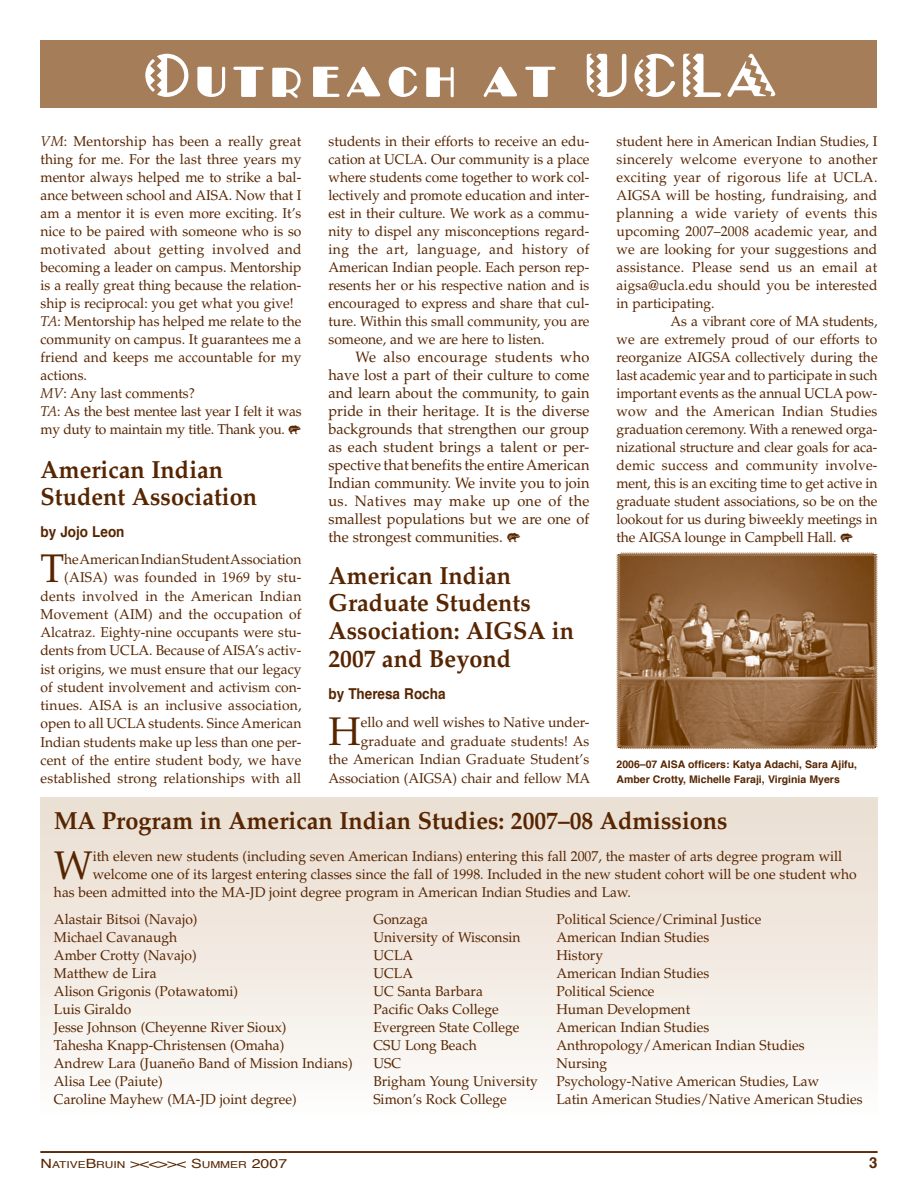
<style>
.page{position:relative;width:918px;height:1188px;background:#fff}
.page>*{position:absolute;margin:0;border:0;box-sizing:border-box;transform-origin:0 0}
.t1{font:54px "Dakota";letter-spacing:.1em;color:#fff}
.t2{font:39.9px "Palatino";color:#572500}
.t3{font:700 24.75px/27.8px "Palatino";color:#572500;scale:.95 1}
.t4{font:15px/18px "Palatino";color:#572500;text-align:justify}
.t5{font:700 15px "Helvetica";color:#572500;scale:.9 1}
.t6{font:700 15px "Helvetica";color:#572500}
.t7{font:14.25px/18px "Palatino";color:#572500;text-align:justify}
.t8{font:700 10.5px/15px "Helvetica";color:#572500}
.t9{font:9.6px "Helvetica";color:#572500;scale:1.25 1}
.s1{font-style:italic}
.s2{font-family:"Artifact One"}
.s3{font-size:12.75px}
</style>
<div class="page">
<hr style="left:40px;top:1151px;width:838px;height:2px;background:#572500">
<div style="left:40px;top:40px;width:838px;height:68px;background:#a67d59"></div>
<div style="left:40px;top:798px;width:838px;height:322px;background:linear-gradient(to bottom,#e9dccf,#fdfcfa)"></div>
<svg style="left:616px;top:552px;width:262px;height:197px;background:#946841"></svg>
<h1 class="t1" style="left:143px;top:46px;width:634px">Outreach at UCLA</h1>
<p class="t7" style="left:41px;top:132px;width:263px;text-align:left"><span class="s1">VM</span>: Mentorship has been a really great thing for me. For the last three years my mentor always helped me to strike a bal&shy;ance between school and AISA. Now that I am a mentor it is even more exciting. It’s nice to be paired with someone who is so motivated about getting involved and becoming a leader on campus. Mentorship is a really great thing because the relation&shy;ship is reciprocal: you get what you give!<br><span class="s1">TA</span>: Mentorship has helped me relate to the community on campus. It guarantees me a friend and keeps me accountable for my actions.<br><span class="s1">MV</span>: Any last comments?<br><span class="s1">TA</span>: As the best mentee last year I felt it was my duty to maintain my title. Thank you. <span class="s2">b</span></p>
<p class="t7" style="left:328px;top:132px;width:263px">students in their efforts to receive an edu&shy;cation at UCLA. Our community is a place where students come together to work col&shy;lectively and promote education and inter&shy;est in their culture. We work as a commu&shy;nity to dispel any misconceptions regard&shy;ing the art, language, and history of American Indian people. Each person rep&shy;resents her or his respective nation and is encouraged to express and share that cul&shy;ture. Within this small community, you are someone, and we are here to listen.</p>
<p class="t4" style="left:328px;top:348px;width:263px;text-indent:27px">We also encourage students who have lost a part of their culture to come and learn about the community, to gain pride in their heritage. It is the diverse backgrounds that strengthen our group as each student brings a talent or per&shy;spective that benefits the entire American Indian community. We invite you to join us. Natives may make up one of the smallest populations but we are one of the strongest communities. <span class="s2">b</span></p>
<h3 class="t3" style="left:328px;top:562px;width:260px">American Indian<br>Graduate Students<br>Association: AIGSA in<br>2007 and Beyond</h3>
<p class="t5" style="left:328px;top:680px;width:132px">by Theresa Rocha</p>
<h2 class="t2" style="left:328px;top:708px;width:34px">H</h2>
<h3 class="t3" style="left:40px;top:456px;width:230px;line-height:27.3px">American Indian<br>Student Association</h3>
<p class="t5" style="left:40px;top:518px;width:95px">by Jojo Leon</p>
<h2 class="t2" style="left:40px;top:545px;width:25px">T</h2>
<p class="t7" style="left:41px;top:550px;width:263px;text-align:right">he American Indian Student Association (AISA) was founded in 1969 by stu&shy;dents involved in the American Indian Movement (AIM) and the occupation of Alcatraz. Eighty-nine occupants were stu&shy;dents from UCLA. Because of AISA’s activ&shy;ist origins, we must ensure that our legacy of student involvement and activism con&shy;tinues. AISA is an inclusive association, open to all UCLA students. Since American Indian students make up less than one per&shy;cent of the entire student body, we have established strong relationships with all</p>
<p class="t7" style="left:329px;top:713px;width:263px;line-height:18.8px;text-align:right">ello and well wishes to Native under&shy;graduate and graduate students! As<br>the American Indian Graduate Student’s Association (AIGSA) chair and fellow MA</p>
<p class="t7" style="left:616px;top:132px;width:263px">student here in American Indian Studies, I sincerely welcome everyone to another exciting year of rigorous life at UCLA.<br>AIGSA will be hosting, fundraising, and planning a wide variety of events this upcoming 2007–2008 academic year, and we are looking for your suggestions and assistance. Please send us an email at aigsa@ucla.edu should you be interested in participating.</p>
<p class="t7" style="left:616px;top:312px;width:263px;text-indent:54px">As a vibrant core of MA students, we are extremely proud of our efforts to reorganize AIGSA collectively during the last academic year and to participate in such important events as the annual UCLA pow&shy;wow and the American Indian Studies graduation ceremony. With a renewed orga&shy;nizational structure and clear goals for aca&shy;demic success and community involve&shy;ment, this is an exciting time to get active in graduate student associations, so be on the lookout for us during biweekly meetings in the AIGSA lounge in Campbell Hall. <span class="s2">b</span></p>
<p class="t8" style="left:616px;top:756px;width:242px">2006–07 AISA officers: Katya Adachi, Sara Ajifu,<br>Amber Crotty, Michelle Faraji, Virginia Myers</p>
<h3 class="t3" style="left:54px;top:807px;width:711px">MA Program in American Indian Studies: 2007–08 Admissions</h3>
<h2 class="t2" style="left:54px;top:842px;width:40px">W</h2>
<p class="t7" style="left:93px;top:847px;width:751px">ith eleven new students (including seven American Indians) entering this fall 2007, the master of arts degree program will</p>
<p class="t7" style="left:93px;top:865px;width:766px">welcome one of its largest entering classes since the fall of 1998. Included in the new student cohort will be one student who</p>
<p class="t7" style="left:54px;top:883px;width:578px">has been admitted into the MA-JD joint degree program in American Indian Studies and Law.</p>
<p class="t7" style="left:54px;top:910px;width:145px">Alastair Bitsoi (Navajo)</p>
<p class="t7" style="left:373px;top:910px;width:56px">Gonzaga</p>
<p class="t7" style="left:556px;top:910px;width:206px">Political Science/Criminal Justice</p>
<p class="t7" style="left:54px;top:928px;width:125px">Michael Cavanaugh</p>
<p class="t7" style="left:373px;top:928px;width:149px">University of Wisconsin</p>
<p class="t7" style="left:556px;top:928px;width:154px">American Indian Studies</p>
<p class="t7" style="left:54px;top:946px;width:144px">Amber Crotty (Navajo)</p>
<p class="t7" style="left:373px;top:946px;width:41px">UCLA</p>
<p class="t7" style="left:556px;top:946px;width:48px">History</p>
<p class="t7" style="left:54px;top:964px;width:104px">Matthew de Lira</p>
<p class="t7" style="left:373px;top:964px;width:41px">UCLA</p>
<p class="t7" style="left:556px;top:964px;width:154px">American Indian Studies</p>
<p class="t7" style="left:54px;top:982px;width:186px">Alison Grigonis (Potawatomi)</p>
<p class="t7" style="left:373px;top:982px;width:111px">UC Santa Barbara</p>
<p class="t7" style="left:556px;top:982px;width:100px">Political Science</p>
<p class="t7" style="left:54px;top:1000px;width:79px">Luis Giraldo</p>
<p class="t7" style="left:373px;top:1000px;width:127px">Pacific Oaks College</p>
<p class="t7" style="left:556px;top:1000px;width:135px">Human Development</p>
<p class="t7" style="left:54px;top:1018px;width:234px">Jesse Johnson (Cheyenne River Sioux)</p>
<p class="t7" style="left:373px;top:1018px;width:147px">Evergreen State College</p>
<p class="t7" style="left:556px;top:1018px;width:154px">American Indian Studies</p>
<p class="t7" style="left:54px;top:1036px;width:232px">Tahesha Knapp-Christensen (Omaha)</p>
<p class="t7" style="left:373px;top:1036px;width:105px">CSU Long Beach</p>
<p class="t7" style="left:556px;top:1036px;width:250px">Anthropology/American Indian Studies</p>
<p class="t7" style="left:54px;top:1054px;width:300px">Andrew Lara (Juaneño Band of Mission Indians)</p>
<p class="t7" style="left:373px;top:1054px;width:29px">USC</p>
<p class="t7" style="left:556px;top:1054px;width:52px">Nursing</p>
<p class="t7" style="left:54px;top:1072px;width:110px">Alisa Lee (Paiute)</p>
<p class="t7" style="left:373px;top:1072px;width:166px">Brigham Young University</p>
<p class="t7" style="left:556px;top:1072px;width:264px">Psychology-Native American Studies, Law</p>
<p class="t7" style="left:54px;top:1090px;width:244px">Caroline Mayhew (MA-JD joint degree)</p>
<p class="t7" style="left:373px;top:1090px;width:135px">Simon’s Rock College</p>
<p class="t7" style="left:556px;top:1090px;width:308px">Latin American Studies/Native American Studies</p>
<p class="t9" style="left:40px;top:1157px;width:199px"><span class="s3">N</span>ATIVE<span class="s3">B</span>RUIN <span class="s3">&gt;&lt;&lt;&gt;&gt;&lt; S</span>UMMER <span class="s3">2007</span></p>
<p class="t6" style="left:869px;top:1150px;width:10px">3</p>
</div>
